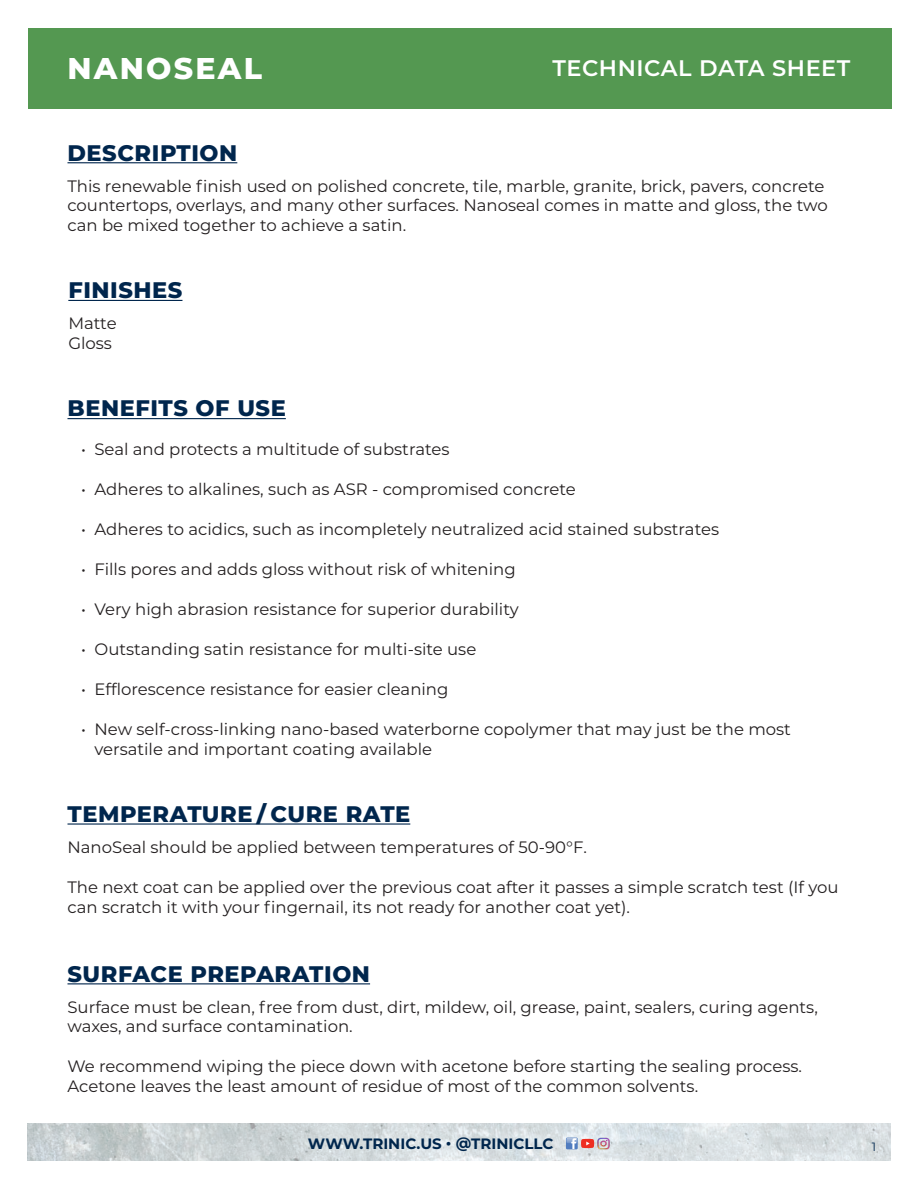
<style>
.page{position:relative;width:918px;height:1188px;background:#fff}
.page>*{position:absolute;margin:0;border:0;box-sizing:border-box;transform-origin:0 0}
.t1{font:800 30px "Montserrat";letter-spacing:.075em;color:#fff}
.t2{font:800 22.5px "Montserrat";letter-spacing:.025em;color:#00264d}
.t3{font:600 22.5px "Montserrat";letter-spacing:.025em;color:#fff}
.t4{font:16.5px/19.8px "Montserrat";color:#231f20}
.t5{font:700 15px "Montserrat";color:#00264d}
.t6{font:12px "Montserrat";color:#00264d}
</style>
<div class="page">
<svg style="left:27px;top:1123px;width:864px;height:38px;background:#d4dbdd"></svg>
<svg style="left:566px;top:1138px;width:44px;height:11px"></svg>
<hr style="left:68px;top:162px;width:169px;height:1px;background:#00264d">
<hr style="left:68px;top:418px;width:218px;height:1px;background:#00264d">
<hr style="left:68px;top:983px;width:302px;height:1px;background:#00264d">
<hr style="left:68px;top:823px;width:342px;height:2px;background:#00264d">
<hr style="left:68px;top:300px;width:114px;height:1px;background:#00264d">
<div style="left:28px;top:28px;width:864px;height:81px;background:#549851"></div>
<h1 class="t1" style="left:68px;top:47px;width:196px">NANOSEAL</h1>
<h2 class="t3" style="left:552px;top:52px;width:300px">TECHNICAL DATA SHEET</h2>
<p class="t2" style="left:68px;top:136px;width:171px">DESCRIPTION</p>
<p class="t4" style="left:68px;top:175px;width:762px">This renewable finish used on polished concrete, tile, marble, granite, brick, pavers, concrete countertops, overlays, and many other surfaces. Nanoseal comes in matte and gloss, the two can be mixed together to achieve a satin.</p>
<p class="t2" style="left:68px;top:274px;width:116px">FINISHES</p>
<p class="t4" style="left:68px;top:313px;width:50px">Matte</p>
<p class="t4" style="left:68px;top:333px;width:45px">Gloss</p>
<p class="t2" style="left:68px;top:392px;width:220px">BENEFITS OF USE</p>
<p class="t4" style="left:81px;top:439px;width:370px">• Seal and protects a multitude of substrates</p>
<p class="t4" style="left:81px;top:479px;width:496px">• Adheres to alkalines, such as ASR - compromised concrete</p>
<p class="t4" style="left:81px;top:519px;width:640px">• Adheres to acidics, such as incompletely neutralized acid stained substrates</p>
<p class="t4" style="left:81px;top:559px;width:436px">• Fills pores and adds gloss without risk of whitening</p>
<p class="t4" style="left:81px;top:599px;width:439px">• Very high abrasion resistance for superior durability</p>
<p class="t4" style="left:81px;top:639px;width:397px">• Outstanding satin resistance for multi-site use</p>
<p class="t4" style="left:81px;top:679px;width:369px">• Efflorescence resistance for easier cleaning</p>
<p class="t4" style="left:94px;top:719px;width:698px;text-indent:-14px">• New self-cross-linking nano-based waterborne copolymer that may just be the most versatile and important coating available</p>
<p class="t2" style="left:68px;top:797px;width:344px">TEMPERATURE / CURE RATE</p>
<p class="t4" style="left:68px;top:836px;width:521px">NanoSeal should be applied between temperatures of 50-90°F.</p>
<p class="t4" style="left:68px;top:876px;width:773px">The next coat can be applied over the previous coat after it passes a simple scratch test (If you can scratch it with your fingernail, its not ready for another coat yet).</p>
<p class="t2" style="left:68px;top:957px;width:304px">SURFACE PREPARATION</p>
<p class="t4" style="left:68px;top:996px;width:752px">Surface must be clean, free from dust, dirt, mildew, oil, grease, paint, sealers, curing agents, waxes, and surface contamination.</p>
<p class="t4" style="left:68px;top:1056px;width:736px">We recommend wiping the piece down with acetone before starting the sealing process.<br>Acetone leaves the least amount of residue of most of the common solvents.</p>
<p class="t5" style="left:308px;top:1133px;width:247px">WWW.TRINIC.US • @TRINICLLC</p>
<p class="t6" style="left:872px;top:1138px;width:6px">1</p>
</div>
